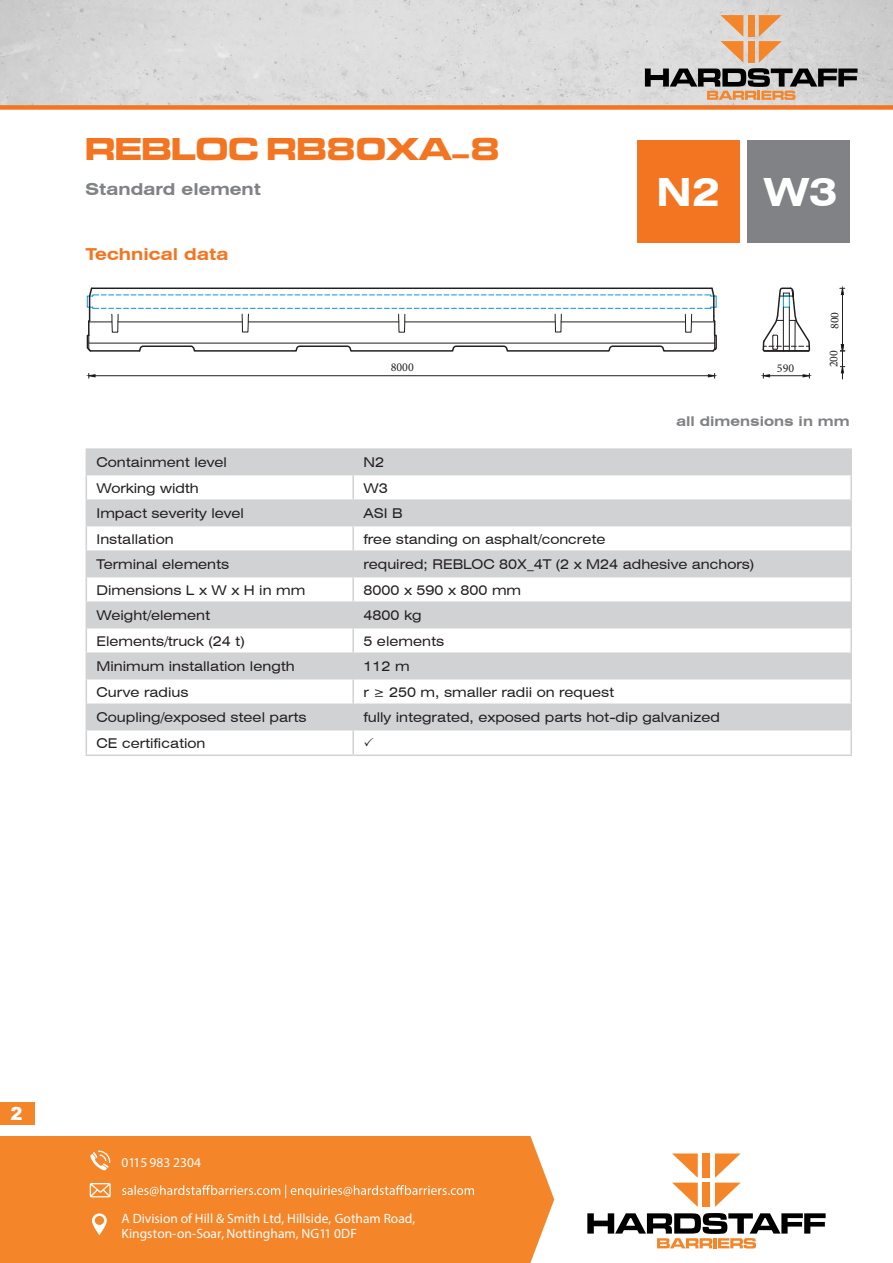
<style>
.page{position:relative;width:893px;height:1263px;background:#fff}
.page>*{position:absolute;margin:0;border:0;box-sizing:border-box;transform-origin:0 0}
.t1{font:700 expanded 39px "Swiss 721 BT";color:#fff}
.t2{font:33px "Microgramma D Bold Exte";color:#f47521}
.t3{font:900 18px "Arial";color:#fff}
.t4{font:700 expanded 16.5px "Swiss 721 BT";color:#808285}
.t5{font:700 expanded 16.5px "Swiss 721 BT";color:#f47521}
.t6{font:expanded 13.5px "Swiss 721 BT";color:#231f20}
.t7{font:13.5px/15px "Myriad Pro";color:#fff}
.t8{font:700 expanded 13.5px "Swiss 721 BT";color:#808285}
.t9{font:12px "Minion Pro";color:#231f20}
.t10{font:condensed 10.05px "Swiss 721 BT";color:#000}
</style>
<div class="page">
<svg style="left:87px;top:450px;width:763px;height:279px;fill:#d1d2d4"></svg>
<hr style="left:352px;top:450px;width:2px;height:24px;background:#d1d2d4">
<hr style="left:352px;top:475px;width:2px;height:24px;background:#d1d2d4">
<hr style="left:352px;top:501px;width:2px;height:24px;background:#d1d2d4">
<hr style="left:352px;top:526px;width:2px;height:24px;background:#d1d2d4">
<hr style="left:352px;top:577px;width:2px;height:24px;background:#d1d2d4">
<hr style="left:352px;top:603px;width:2px;height:24px;background:#d1d2d4">
<hr style="left:352px;top:628px;width:2px;height:24px;background:#d1d2d4">
<hr style="left:352px;top:654px;width:2px;height:24px;background:#d1d2d4">
<hr style="left:352px;top:679px;width:2px;height:24px;background:#d1d2d4">
<hr style="left:352px;top:705px;width:2px;height:24px;background:#d1d2d4">
<hr style="left:352px;top:730px;width:2px;height:24px;background:#d1d2d4">
<hr style="left:352px;top:552px;width:2px;height:24px;background:#d1d2d4">
<hr style="left:86px;top:448px;width:267px;height:2px;background:#d1d2d4">
<hr style="left:353px;top:448px;width:499px;height:2px;background:#d1d2d4">
<hr style="left:850px;top:450px;width:2px;height:24px;background:#d1d2d4">
<hr style="left:86px;top:474px;width:267px;height:1px;background:#d1d2d4">
<hr style="left:353px;top:474px;width:499px;height:1px;background:#d1d2d4">
<hr style="left:850px;top:475px;width:2px;height:24px;background:#d1d2d4">
<hr style="left:86px;top:499px;width:267px;height:2px;background:#d1d2d4">
<hr style="left:353px;top:499px;width:499px;height:2px;background:#d1d2d4">
<hr style="left:850px;top:501px;width:2px;height:24px;background:#d1d2d4">
<hr style="left:86px;top:525px;width:267px;height:1px;background:#d1d2d4">
<hr style="left:353px;top:525px;width:499px;height:1px;background:#d1d2d4">
<hr style="left:850px;top:526px;width:2px;height:24px;background:#d1d2d4">
<hr style="left:86px;top:550px;width:267px;height:2px;background:#d1d2d4">
<hr style="left:353px;top:550px;width:499px;height:2px;background:#d1d2d4">
<hr style="left:850px;top:552px;width:2px;height:24px;background:#d1d2d4">
<hr style="left:86px;top:576px;width:267px;height:1px;background:#d1d2d4">
<hr style="left:353px;top:576px;width:499px;height:1px;background:#d1d2d4">
<hr style="left:850px;top:577px;width:2px;height:24px;background:#d1d2d4">
<hr style="left:86px;top:601px;width:267px;height:2px;background:#d1d2d4">
<hr style="left:353px;top:601px;width:499px;height:2px;background:#d1d2d4">
<hr style="left:850px;top:603px;width:2px;height:24px;background:#d1d2d4">
<hr style="left:86px;top:627px;width:267px;height:1px;background:#d1d2d4">
<hr style="left:353px;top:627px;width:499px;height:1px;background:#d1d2d4">
<hr style="left:850px;top:628px;width:2px;height:24px;background:#d1d2d4">
<hr style="left:86px;top:652px;width:267px;height:2px;background:#d1d2d4">
<hr style="left:353px;top:652px;width:499px;height:2px;background:#d1d2d4">
<hr style="left:850px;top:654px;width:2px;height:24px;background:#d1d2d4">
<hr style="left:86px;top:678px;width:267px;height:1px;background:#d1d2d4">
<hr style="left:353px;top:678px;width:499px;height:1px;background:#d1d2d4">
<hr style="left:850px;top:679px;width:2px;height:24px;background:#d1d2d4">
<hr style="left:86px;top:703px;width:267px;height:2px;background:#d1d2d4">
<hr style="left:353px;top:703px;width:499px;height:2px;background:#d1d2d4">
<hr style="left:850px;top:705px;width:2px;height:24px;background:#d1d2d4">
<hr style="left:86px;top:729px;width:267px;height:1px;background:#d1d2d4">
<svg style="left:86px;top:450px;width:1px;height:304px"></svg>
<hr style="left:353px;top:729px;width:499px;height:1px;background:#d1d2d4">
<hr style="left:850px;top:730px;width:2px;height:24px;background:#d1d2d4">
<hr style="left:86px;top:754px;width:267px;height:2px;background:#d1d2d4">
<hr style="left:353px;top:754px;width:499px;height:2px;background:#d1d2d4">
<div style="left:637px;top:140px;width:102px;height:102px;background:#f47521"></div>
<div style="left:748px;top:140px;width:102px;height:102px;background:#808285"></div>
<img style="left:0;top:0;width:893px;height:105px">
<div style="left:0;top:105px;width:893px;height:5px;background:#f47521"></div>
<hr style="left:95px;top:375px;width:613px;height:1px;background:#231f20">
<svg style="left:88px;top:373px;width:8px;height:5px"></svg>
<svg style="left:708px;top:373px;width:7px;height:5px"></svg>
<hr style="left:770px;top:375px;width:33px;height:1px;background:#231f20">
<svg style="left:802px;top:373px;width:8px;height:5px"></svg>
<svg style="left:763px;top:373px;width:7px;height:5px"></svg>
<hr style="left:842px;top:295px;width:1px;height:50px;background:#231f20">
<svg style="left:840px;top:287px;width:5px;height:8px"></svg>
<svg style="left:840px;top:344px;width:5px;height:35px"></svg>
<svg style="left:762px;top:242px;width:49px;height:110px"></svg>
<svg style="left:87px;top:287px;width:630px;height:65px"></svg>
<svg style="left:645px;top:15px;width:212px;height:85px"></svg>
<div style="left:748px;top:15px;width:6px;height:22px;background:#f58529"></div>
<div style="left:748px;top:41px;width:6px;height:22px;background:#f58529"></div>
<div style="left:0;top:1102px;width:34px;height:23px;background:#f58529"></div>
<div style="left:0;top:1136px;width:554px;height:127px;background:#f58529"></div>
<svg style="left:122px;top:1185px;width:352px;height:13px"></svg>
<svg style="left:90px;top:1183px;width:21px;height:14px"></svg>
<svg style="left:92px;top:1213px;width:15px;height:22px"></svg>
<svg style="left:90px;top:1150px;width:20px;height:20px"></svg>
<svg style="left:587px;top:1213px;width:239px;height:35px"></svg>
<svg style="left:672px;top:1153px;width:26px;height:54px"></svg>
<svg style="left:715px;top:1153px;width:26px;height:54px"></svg>
<div style="left:703px;top:1153px;width:7px;height:25px;background:#f58529"></div>
<div style="left:703px;top:1182px;width:7px;height:25px;background:#f58529"></div>
<p class="t2" style="left:85px;top:127px;width:416px">REBLOC RB80XA_8</p>
<p class="t4" style="left:85px;top:179px;width:177px">Standard element</p>
<p class="t5" style="left:86px;top:244px;width:144px">Technical data</p>
<p class="t1" style="left:656px;top:169px;width:66px">N2</p>
<p class="t1" style="left:764px;top:169px;width:75px">W3</p>
<p class="t9" style="left:391px;top:360px;width:25px">8000</p>
<p class="t9" style="left:777px;top:360px;width:19px">590</p>
<p class="t10" style="left:394px;top:363px;width:16px">800</p>
<p class="t10" style="left:781px;top:363px;width:11px">59</p>
<p class="t9" style="left:827px;top:329px;width:19px;rotate:-90deg">800</p>
<p class="t9" style="left:825px;top:367px;width:19px;rotate:-90deg">200</p>
<p class="t10" style="left:829px;top:325px;width:11px;rotate:-90deg">80</p>
<p class="t10" style="left:829px;top:364px;width:11px;rotate:-90deg">20</p>
<p class="t8" style="left:676px;top:413px;width:175px">all dimensions in mm</p>
<p class="t6" style="left:97px;top:454px;width:132px">Containment level</p>
<p class="t6" style="left:363px;top:454px;width:22px">N2</p>
<p class="t6" style="left:97px;top:480px;width:104px">Working width</p>
<p class="t6" style="left:363px;top:480px;width:26px">W3</p>
<p class="t6" style="left:97px;top:505px;width:149px">Impact severity level</p>
<p class="t6" style="left:363px;top:505px;width:41px">ASI B</p>
<p class="t6" style="left:97px;top:531px;width:79px">Installation</p>
<p class="t6" style="left:363px;top:531px;width:243px">free standing on asphalt/concrete</p>
<p class="t6" style="left:97px;top:556px;width:134px">Terminal elements</p>
<p class="t6" style="left:363px;top:556px;width:392px">required; REBLOC 80X_4T (2 x M24 adhesive anchors)</p>
<p class="t6" style="left:97px;top:582px;width:210px">Dimensions L x W x H in mm</p>
<p class="t6" style="left:363px;top:582px;width:159px">8000 x 590 x 800 mm</p>
<p class="t6" style="left:97px;top:607px;width:115px">Weight/element</p>
<p class="t6" style="left:363px;top:607px;width:59px">4800 kg</p>
<p class="t6" style="left:97px;top:633px;width:150px">Elements/truck (24 t)</p>
<p class="t6" style="left:363px;top:633px;width:82px">5 elements</p>
<p class="t6" style="left:97px;top:658px;width:200px">Minimum installation length</p>
<p class="t6" style="left:363px;top:658px;width:48px">112 m</p>
<p class="t6" style="left:97px;top:684px;width:93px">Curve radius</p>
<p class="t6" style="left:363px;top:684px;width:252px">r ≥ 250 m, smaller radii on request</p>
<p class="t6" style="left:97px;top:709px;width:211px">Coupling/exposed steel parts</p>
<p class="t6" style="left:363px;top:709px;width:358px">fully integrated, exposed parts hot-dip galvanized</p>
<p class="t6" style="left:97px;top:735px;width:110px">CE certification</p>
<p class="t3" style="left:11px;top:1100px;width:14px">2</p>
<p class="t7" style="left:122px;top:1155px;width:81px">0115 983 2304</p>
<p class="t7" style="left:122px;top:1210px;width:295px">A Division of Hill &amp; Smith Ltd, Hillside, Gotham Road,<br>Kingston-on-Soar, Nottingham, NG11 0DF</p>
</div>
